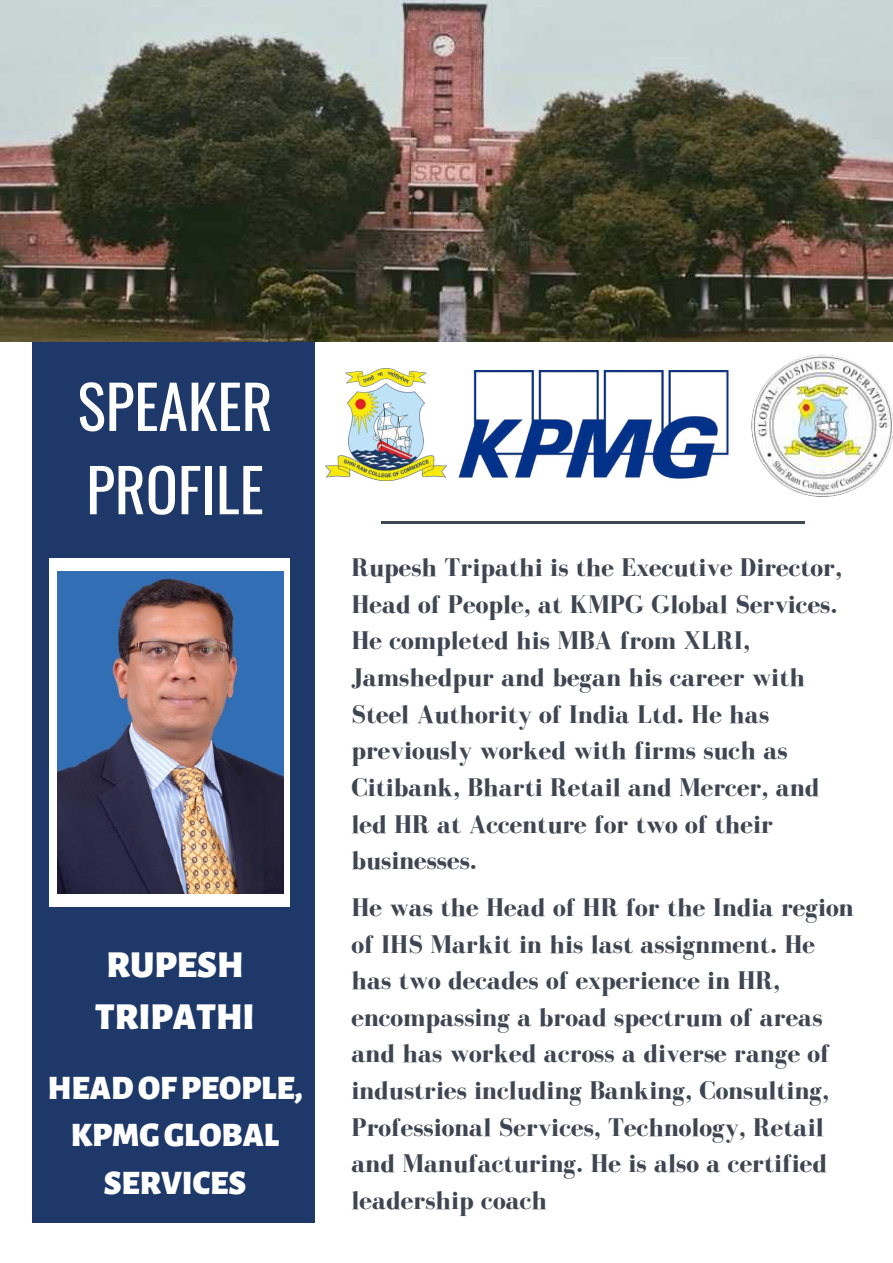
<style>
.page{position:relative;width:893px;height:1263px;background:#fff}
.page>*{position:absolute;margin:0;border:0;box-sizing:border-box;transform-origin:0 0}
.t1{font:59.62px/83.2px "Oswald";color:#fff}
.t2{font:900 37.5px/52.3px "Alegreya Sans SC";color:#fff}
.t3{font:900 33.75px/47.2px "Alegreya Sans SC";color:#fff;text-align:center}
.t4{font:700 26.25px/36.6px "Bodoni FLF";color:#3f4652}
</style>
<div class="page">
<div style="left:33px;top:337px;width:281px;height:886px;background:#1e3969"></div>
<hr style="left:381px;top:522px;width:423px;height:1px;background:#3f4652">
<img style="left:0;top:0;width:893px;height:342px">
<img style="left:326px;top:369px;width:121px;height:112px">
<div style="left:50px;top:558px;width:240px;height:348px;background:#fff"></div>
<img style="left:458px;top:370px;width:271px;height:109px">
<img style="left:751px;top:355px;width:142px;height:142px;border-radius:50%">
<img style="left:57px;top:571px;width:226px;height:322px">
<h1 class="t1" style="left:77px;top:362px;width:197px">SPEAKER<br>PROFILE</h1>
<h2 class="t2" style="left:95px;top:940px;width:161px">RUPESH<br>TRIPATHI</h2>
<p class="t3" style="left:48px;top:1065px;width:256px">HEADOFPEOPLE,<br>KPMGGLOBAL<br>SERVICES</p>
<p class="t4" style="left:351px;top:549px;width:492px">Rupesh Tripathi is the Executive Director, Head of People, at KMPG Global Services.<br>He completed his MBA from XLRI, Jamshedpur and began his career with Steel Authority of India Ltd. He has previously worked with firms such as Citibank, Bharti Retail and Mercer, and led HR at Accenture for two of their businesses.</p>
<p class="t4" style="left:351px;top:889px;width:504px">He was the Head of HR for the India region of IHS Markit in his last assignment. He has two decades of experience in HR, encompassing a broad spectrum of areas and has worked across a diverse range of industries including Banking, Consulting, Professional Services, Technology, Retail and Manufacturing. He is also a certified leadership coach</p>
</div>
